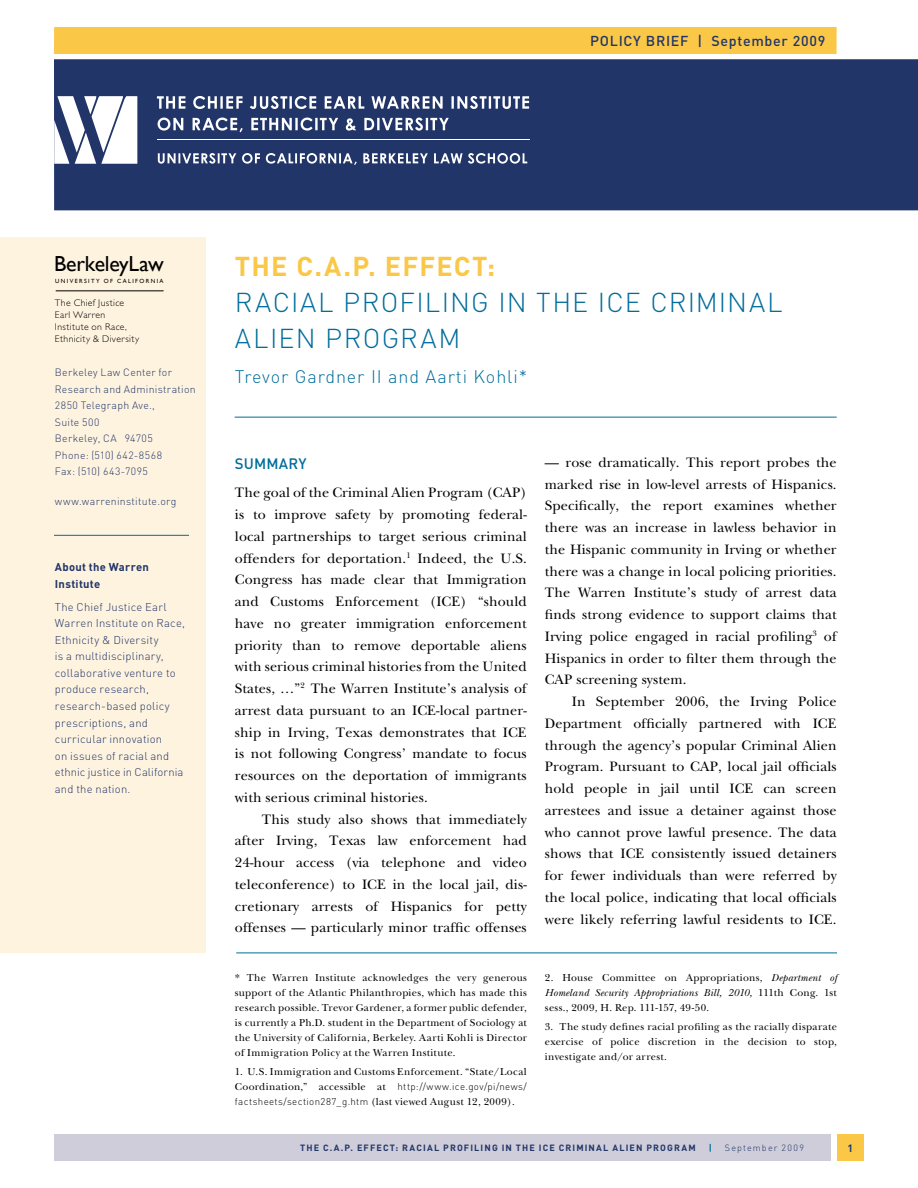
<style>
.page{position:relative;width:918px;height:1188px;background:#fff}
.page>*{position:absolute;margin:0;border:0;box-sizing:border-box;transform-origin:0 0}
.t1{font:300 27px/36px "DIN";letter-spacing:.045em;color:#006d9b}
.t2{font:700 27px "DIN";letter-spacing:.045em;color:#fac747}
.t3{font:21.75px "Gill Sans";letter-spacing:-.01em;color:#000}
.t4{font:300 18px "DIN";letter-spacing:.05em;color:#006d9b}
.t5{font:500 15px "DIN";letter-spacing:.01em;color:#006d9b}
.t6{font:14.25px/21.8px "New Baskerville";letter-spacing:.01em;color:#000;text-align:justify}
.t7{font:500 14.25px "DIN";letter-spacing:.05em;color:#213569}
.t8{font:300 11.25px/16.5px "DIN";letter-spacing:.02em;color:#213569}
.t9{font:700 11.25px/16.5px "DIN";letter-spacing:.025em;color:#213569}
.t10{font:10.5px/15px "New Baskerville";letter-spacing:.03em;color:#000;text-align:justify}
.t11{font:300 10.5px/16.5px "DIN";letter-spacing:.03em;color:#213569}
.t12{font:700 10.5px "DIN";color:#213569}
.t13{font:300 9.75px/15px "DIN";letter-spacing:.04em;color:#000}
.t14{font:300 9.75px/12px "Gill Sans";letter-spacing:.04em;color:#000}
.t15{font:700 9px "DIN";letter-spacing:.125em;color:#213569}
.t16{font:300 9px "DIN";letter-spacing:.13em;color:#213569}
.t17{font:700 9px "DIN";color:#006d9b}
.t18{font:6px "Gill Sans";letter-spacing:.23em;color:#000}
.s1{font-family:"New Baskerville";font-weight:400;font-size:10.5px}
.s2{font-style:italic}
</style>
<div class="page">
<div style="left:54px;top:27px;width:783px;height:27px;background:#fac747"></div>
<div style="left:54px;top:57px;width:864px;height:153px;background:#213569"></div>
<svg style="left:54px;top:96px;width:83px;height:68px"></svg>
<svg style="left:156px;top:96px;width:373px;height:13px"></svg>
<svg style="left:157px;top:118px;width:292px;height:15px"></svg>
<svg style="left:158px;top:153px;width:369px;height:12px"></svg>
<hr style="left:157px;top:139px;width:372px;height:1px;background:#fff">
<div style="left:837px;top:1134px;width:27px;height:27px;background:#fac747"></div>
<div style="left:54px;top:1134px;width:776px;height:27px;background:#cecdd9"></div>
<hr style="left:0;top:55px;width:918px;height:4px;background:#fff">
<div style="left:0;top:237px;width:205px;height:739px;background:#fef3df"></div>
<hr style="left:56px;top:291px;width:108px;height:1px;background:#000">
<hr style="left:54px;top:535px;width:135px;height:1px;background:#006d9b">
<hr style="left:235px;top:417px;width:602px;height:1px;background:#006d9b">
<hr style="left:236px;top:953px;width:601px;height:1px;background:#006d9b">
<div style="left:0;top:953px;width:227px;height:80px;background:#fff"></div>
<p class="t7" style="left:590px;top:32px;width:237px">Policy Brief | September 2009</p>
<h2 class="t3" style="left:54px;top:251px;width:111px">BerkeleyLaw</h2>
<p class="t18" style="left:55px;top:277px;width:110px">UNIVERSITY OF CALIFORNIA</p>
<p class="t14" style="left:55px;top:297px;width:86px">The Chief Justice<br>Earl Warren<br>Institute on Race,<br>Ethnicity &amp; Diversity</p>
<p class="t11" style="left:55px;top:364px;width:142px">Berkeley Law Center for<br>Research and Administration<br>2850 Telegraph Ave.,<br>Suite 500<br>Berkeley, CA 94705<br>Phone: (510) 642-8568<br>Fax: (510) 643-7095</p>
<p class="t11" style="left:55px;top:493px;width:123px">www.warreninstitute.org</p>
<p class="t9" style="left:55px;top:558px;width:96px">ABOUT THE WARREN<br>I NSTITUTE</p>
<p class="t8" style="left:55px;top:599px;width:132px">The Chief Justice Earl<br>Warren Institute on Race,<br>Ethnicity &amp; Diversity<br>is a multidisciplinary, collaborative venture to produce research, research-based policy prescriptions, and curricular innovation<br>on issues of racial and ethnic justice in California and the nation.</p>
<h1 class="t2" style="left:235px;top:249px;width:262px">THE C.A.P. EFFECT:</h1>
<h1 class="t1" style="left:235px;top:284px;width:37px">Racial</h1>
<h1 class="t1" style="left:343px;top:284px;width:69px">Profili</h1>
<h1 class="t1" style="left:235px;top:284px;width:532px;text-indent:215px">ng in the ICE Criminal<br>Alien Program</h1>
<p class="t4" style="left:235px;top:365px;width:294px">Trevor Gardner II and Aarti Kohli*</p>
<p class="t5" style="left:235px;top:454px;width:63px">SUMMARY</p>
<p class="t6" style="left:235px;top:482px;width:293px">The goal of the Criminal Alien Program (CAP) is to improve safety by promoting federal&shy;local partnerships to target serious criminal offenders for deportation.<sup>1</sup> Indeed, the U.S.<br>Congress has made clear that Immigration and Customs Enforcement (ICE) “should have no greater immigration enforcement priority than to remove deportable aliens with serious criminal histories from the United States, …”<sup>2</sup> The Warren Institute’s analysis of arrest data pursuant to an ICE-local partner&shy;ship in Irving, Texas demonstrates that ICE is not following Congress’ mandate to focus resources on the deportation of immigrants with serious criminal histories.</p>
<p class="t6" style="left:235px;top:808px;width:293px;text-indent:27px">This study also shows that immediately after Irving, Texas law enforcement had 24-hour access (via telephone and video teleconference) to ICE in the local jail, dis&shy;cretionary arrests of Hispanics for petty offenses — particularly minor traffic offenses</p>
<p class="t6" style="left:545px;top:452px;width:293px">— rose dramatically. This report probes the marked rise in low-level arrests of Hispanics.<br>Specifically, the report examines whether there was an increase in lawless behavior in the Hispanic community in Irving or whether there was a change in local policing priorities.<br>The Warren Institute’s study of arrest data finds strong evidence to support claims that Irving police engaged in racial profiling<sup>3</sup> of Hispanics in order to filter them through the CAP screening system.</p>
<p class="t6" style="left:545px;top:691px;width:293px;text-indent:27px">In September 2006, the Irving Police Department officially partnered with ICE through the agency’s popular Criminal Alien Program. Pursuant to CAP, local jail officials hold people in jail until ICE can screen arrestees and issue a detainer against those who cannot prove lawful presence. The data shows that ICE consistently issued detainers for fewer individuals than were referred by the local police, indicating that local officials were likely referring lawful residents to ICE.</p>
<p class="t10" style="left:235px;top:970px;width:294px">* The Warren Institute acknowledges the very generous support of the Atlantic Philanthropies, which has made this research possible. Trevor Gardener, a former public defender, is currently a Ph.D. student in the Department of Sociology at the University of California, Berkeley. Aarti Kohli is Director of Immigration Policy at the Warren Institute.</p>
<p class="t10" style="left:235px;top:1064px;width:294px">1. U.S. Immigration and Customs Enforcement. “State/Local</p>
<p class="t13" style="left:235px;top:1079px;width:294px"><span class="s1">Coordination,” accessible at</span> http://www.ice.gov/pi/news/ factsheets/section287_g.htm <span class="s1">(last viewed August 12, 2009).</span></p>
<p class="t10" style="left:545px;top:970px;width:294px">2. House Committee on Appropriations, <span class="s2">Department of Homeland Security Appropriations Bill, 2010,</span> 111th Cong. 1st sess., 2009, H. Rep. 111-157, 49-50.</p>
<p class="t10" style="left:545px;top:1019px;width:294px">3. The study defines racial profiling as the racially disparate exercise of police discretion in the decision to stop, investigate and/or arrest.</p>
<p class="t15" style="left:300px;top:1142px;width:397px">THE C.A.P. EFFECT: RACIAL PROFILING IN THE ICE CRIMINAL ALIEN PROGRA M</p>
<p class="t17" style="left:709px;top:1142px;width:5px">|</p>
<p class="t16" style="left:725px;top:1142px;width:81px">September 2009</p>
<p class="t12" style="left:848px;top:1141px;width:7px">1</p>
</div>
